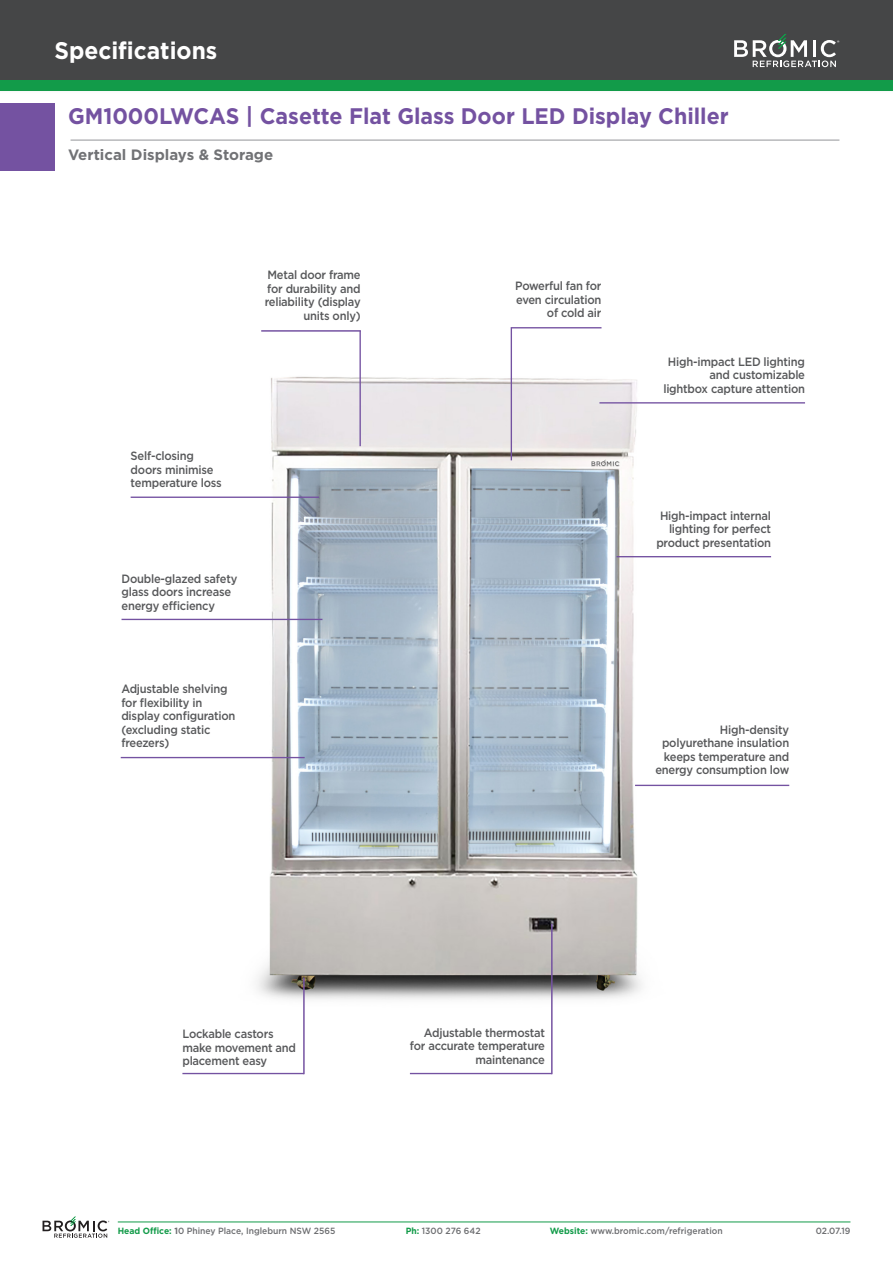
<style>
.page{position:relative;width:893px;height:1263px;background:#fff}
.page>*{position:absolute;margin:0;border:0;box-sizing:border-box;transform-origin:0 0}
.t1{font:700 24px "Gotham";color:#fff;scale:.95 1}
.t2{font:700 22.5px "Gotham";color:#7452a1;scale:.95 1}
.t3{font:700 15px "Gotham";color:#717275}
.t4{font:500 12px/13.5px "Gotham";letter-spacing:-.02em;color:#57585a;text-align:right;scale:.93 1}
.t5{font:500 9px "Gotham";color:#6c6d70;scale:.95 1}
.s1{font-weight:700;color:#129b49}
.s2{font-weight:700}
</style>
<div class="page">
<hr style="left:71px;top:140px;width:768px;height:1px;background:#939598">
<hr style="left:118px;top:1221px;width:732px;height:1px;background:#129b49">
<svg style="left:43px;top:1216px;width:66px;height:22px"></svg>
<div style="left:0;top:0;width:893px;height:94px;background:#fafafa"></div>
<div style="left:0;top:0;width:893px;height:84px;background:#454647"></div>
<div style="left:0;top:80px;width:893px;height:11px;background:#129b49"></div>
<div style="left:0;top:103px;width:54px;height:67px;background:#7452a1"></div>
<svg style="left:734px;top:34px;width:105px;height:33px"></svg>
<img style="left:238px;top:376px;width:431px;height:624px">
<svg style="left:510px;top:327px;width:93px;height:135px"></svg>
<hr style="left:359px;top:331px;width:2px;height:115px;background:#7452a1">
<hr style="left:261px;top:330px;width:100px;height:2px;background:#7452a1">
<hr style="left:635px;top:785px;width:154px;height:1px;background:#7452a1">
<hr style="left:617px;top:556px;width:154px;height:1px;background:#7452a1">
<hr style="left:182px;top:1073px;width:122px;height:1px;background:#7452a1">
<hr style="left:303px;top:978px;width:2px;height:96px;background:#7452a1">
<hr style="left:131px;top:496px;width:188px;height:2px;background:#7452a1">
<hr style="left:122px;top:619px;width:200px;height:1px;background:#7452a1">
<hr style="left:121px;top:757px;width:184px;height:1px;background:#7452a1">
<hr style="left:410px;top:1073px;width:142px;height:1px;background:#7452a1">
<hr style="left:551px;top:924px;width:2px;height:150px;background:#7452a1">
<hr style="left:599px;top:402px;width:206px;height:1px;background:#7452a1">
<h1 class="t1" style="left:54px;top:36px;width:173px">Specifications</h1>
<p class="t2" style="left:68px;top:103px;width:697px">GM1000LWCAS | Casette Flat Glass Door LED Display Chiller</p>
<p class="t3" style="left:68px;top:146px;width:207px">Vertical Displays &amp; Storage</p>
<p class="t4" style="left:265px;top:268px;width:105px">Metal door frame for durability and reliability (display units only)</p>
<p class="t4" style="left:515px;top:279px;width:94px">Powerful fan for even circulation of cold air</p>
<p class="t4" style="left:131px;top:449px;width:99px;text-align:left">Self-closing doors minimise temperature loss</p>
<p class="t4" style="left:122px;top:572px;width:126px;text-align:left">Double-glazed safety glass doors increase energy efficiency</p>
<p class="t4" style="left:121px;top:682px;width:124px;text-align:left">Adjustable shelving for flexibility in display configuration (excluding static freezers)</p>
<p class="t4" style="left:663px;top:355px;width:154px">High-impact LED lighting and customizable lightbox capture attention</p>
<p class="t4" style="left:656px;top:509px;width:125px">High-impact internal lighting for perfect product presentation</p>
<p class="t4" style="left:655px;top:722px;width:146px">High-density polyurethane insulation keeps temperature and energy consumption low</p>
<p class="t4" style="left:182px;top:1027px;width:124px;text-align:left">Lockable castors make movement and placement easy</p>
<p class="t4" style="left:410px;top:1025px;width:147px">Adjustable thermostat for accurate temperature maintenance</p>
<p class="t5" style="left:118px;top:1226px;width:231px"><span class="s1">Head Office:</span> <span class="s2">1</span>0 Phiney Place, Ingleburn NSW 2565</p>
<p class="t5" style="left:406px;top:1226px;width:80px"><span class="s1">Ph:</span> 1300 276 642</p>
<p class="t5" style="left:550px;top:1226px;width:184px"><span class="s1">Website:</span> www.bromic.com/refrigeration</p>
<p class="t5" style="left:816px;top:1226px;width:38px">02.07.19</p>
</div>
